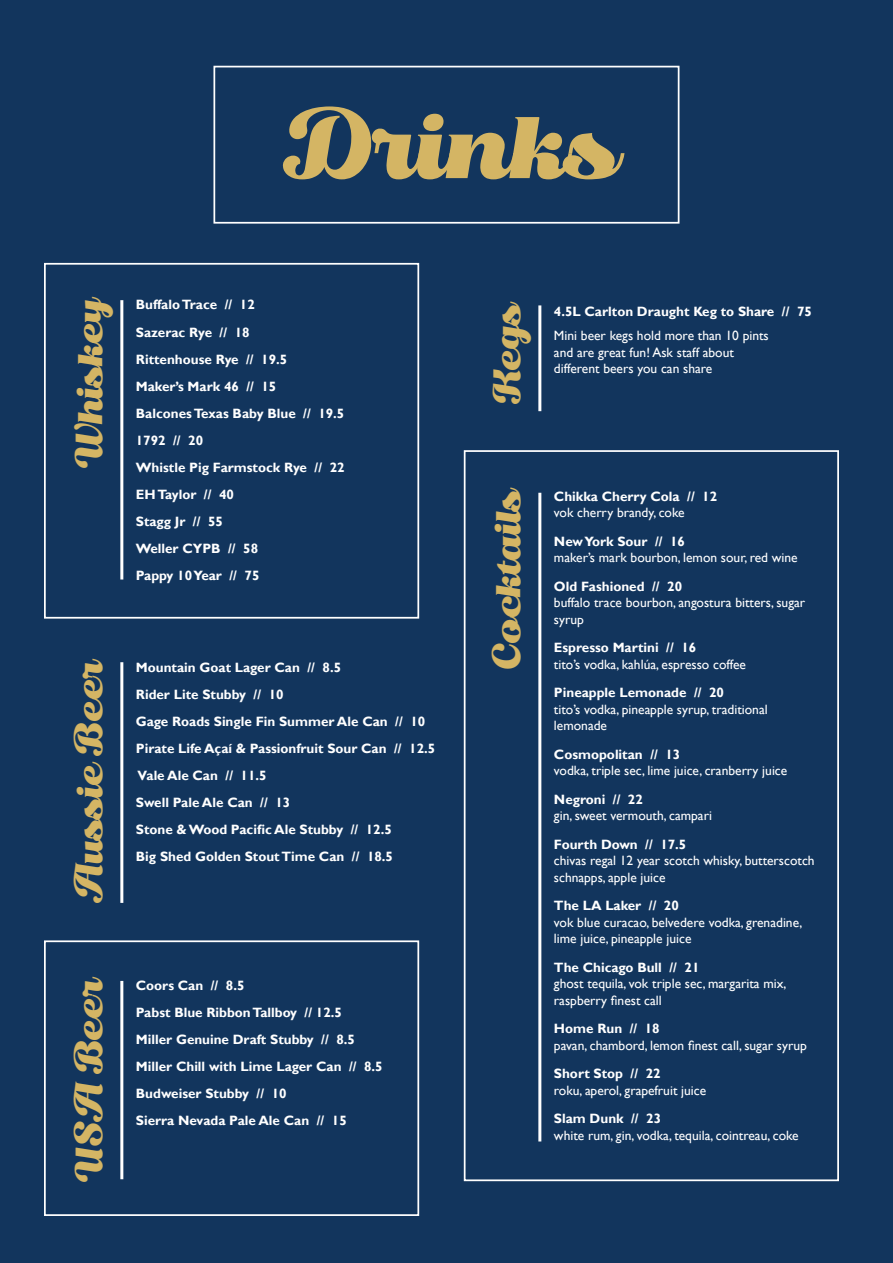
<style>
.page{position:relative;width:893px;height:1263px;background:#12355d}
.page>*{position:absolute;margin:0;border:0;box-sizing:border-box;transform-origin:0 0}
.t1{font:79.5px "Little Birds";color:#d4b564}
.t2{font:31.5px "Little Birds";color:#d4b564}
.t3{font:700 13.5px "Gill Sans";color:#fff}
.t4{font:13.5px/16.5px "Gill Sans";color:#fff}
</style>
<div class="page">
<div style="left:213px;top:66px;width:466px;height:158px;border:2px solid #fff"></div>
<hr style="left:120px;top:662px;width:3px;height:241px;background:#fff">
<hr style="left:120px;top:300px;width:3px;height:279px;background:#fff">
<div style="left:44px;top:263px;width:375px;height:356px;border:2px solid #fff"></div>
<hr style="left:538px;top:493px;width:3px;height:648px;background:#fff">
<div style="left:464px;top:450px;width:375px;height:731px;border:2px solid #fff"></div>
<hr style="left:538px;top:305px;width:3px;height:106px;background:#fff">
<hr style="left:120px;top:981px;width:3px;height:198px;background:#fff">
<div style="left:44px;top:940px;width:375px;height:276px;border:2px solid #fff"></div>
<p class="t1" style="left:278px;top:106px;width:339px">Drinks</p>
<p class="t2" style="left:74px;top:472px;width:174px;rotate:-90deg">Whiskey</p>
<p class="t3" style="left:136px;top:297px;width:120px">Buffalo Trace // 12</p>
<p class="t3" style="left:136px;top:324px;width:115px">Sazerac Rye // 18</p>
<p class="t3" style="left:136px;top:351px;width:153px">Rittenhouse Rye // 19.5</p>
<p class="t3" style="left:136px;top:378px;width:142px">Maker’s Mark 46 // 15</p>
<p class="t3" style="left:136px;top:405px;width:210px">Balcones Texas Baby Blue // 19.5</p>
<p class="t3" style="left:136px;top:432px;width:69px">1792 // 20</p>
<p class="t3" style="left:136px;top:459px;width:210px">Whistle Pig Farmstock Rye // 22</p>
<p class="t3" style="left:136px;top:486px;width:100px">EH Taylor // 40</p>
<p class="t3" style="left:136px;top:513px;width:89px">Stagg Jr // 55</p>
<p class="t3" style="left:136px;top:540px;width:124px">Weller CYPB // 58</p>
<p class="t3" style="left:136px;top:567px;width:125px">Pappy 10 Year // 75</p>
<p class="t2" style="left:74px;top:905px;width:248px;rotate:-90deg">Aussie Beer</p>
<p class="t3" style="left:136px;top:659px;width:207px">Mountain Goat Lager Can // 8.5</p>
<p class="t3" style="left:136px;top:686px;width:149px">Rider Lite Stubby // 10</p>
<p class="t3" style="left:136px;top:713px;width:291px">Gage Roads Single Fin Summer Ale Can // 10</p>
<p class="t3" style="left:136px;top:740px;width:301px">Pirate Life Açaí &amp; Passionfruit Sour Can // 12.5</p>
<p class="t3" style="left:138px;top:767px;width:131px">Vale Ale Can // 11.5</p>
<p class="t3" style="left:136px;top:794px;width:156px">Swell Pale Ale Can // 13</p>
<p class="t3" style="left:136px;top:821px;width:257px">Stone &amp; Wood Pacific Ale Stubby // 12.5</p>
<p class="t3" style="left:136px;top:848px;width:259px">Big Shed Golden Stout Time Can // 18.5</p>
<p class="t2" style="left:74px;top:1186px;width:210px;rotate:-90deg">USA Beer</p>
<p class="t3" style="left:136px;top:977px;width:110px">Coors Can // 8.5</p>
<p class="t3" style="left:136px;top:1004px;width:208px">Pabst Blue Ribbon Tallboy // 12.5</p>
<p class="t3" style="left:136px;top:1031px;width:221px">Miller Genuine Draft Stubby // 8.5</p>
<p class="t3" style="left:136px;top:1058px;width:248px">Miller Chill with Lime Lager Can // 8.5</p>
<p class="t3" style="left:136px;top:1085px;width:152px">Budweiser Stubby // 10</p>
<p class="t3" style="left:136px;top:1112px;width:212px">Sierra Nevada Pale Ale Can // 15</p>
<p class="t2" style="left:492px;top:407px;width:107px;rotate:-90deg">Kegs</p>
<p class="t3" style="left:554px;top:304px;width:259px">4.5L Carlton Draught Keg to Share // 75</p>
<p class="t4" style="left:554px;top:328px;width:216px">Mini beer kegs hold more than 10 pints</p>
<p class="t4" style="left:554px;top:344px;width:182px">and are great fun! Ask staff about</p>
<p class="t4" style="left:554px;top:361px;width:160px">different beers you can share</p>
<p class="t2" style="left:492px;top:671px;width:186px;rotate:-90deg">Cocktails</p>
<p class="t3" style="left:554px;top:488px;width:165px">Chikka Cherry Cola // 12</p>
<p class="t4" style="left:554px;top:504px;width:132px">vok cherry brandy, coke</p>
<p class="t3" style="left:554px;top:533px;width:133px">New York Sour // 16</p>
<p class="t4" style="left:554px;top:549px;width:245px">maker’s mark bourbon, lemon sour, red wine</p>
<p class="t3" style="left:554px;top:578px;width:130px">Old Fashioned // 20</p>
<p class="t4" style="left:554px;top:594px;width:253px">buffalo trace bourbon, angostura bitters, sugar syrup</p>
<p class="t3" style="left:554px;top:639px;width:144px">Espresso Martini // 16</p>
<p class="t4" style="left:554px;top:656px;width:194px">tito’s vodka, kahlúa, espresso coffee</p>
<p class="t3" style="left:554px;top:684px;width:172px">Pineapple Lemonade // 20</p>
<p class="t4" style="left:554px;top:701px;width:215px">tito’s vodka, pineapple syrup, traditional lemonade</p>
<p class="t3" style="left:554px;top:746px;width:128px">Cosmopolitan // 13</p>
<p class="t4" style="left:554px;top:762px;width:235px">vodka, triple sec, lime juice, cranberry juice</p>
<p class="t3" style="left:554px;top:791px;width:90px">Negroni // 22</p>
<p class="t4" style="left:554px;top:807px;width:160px">gin, sweet vermouth, campari</p>
<p class="t3" style="left:554px;top:836px;width:134px">Fourth Down // 17.5</p>
<p class="t4" style="left:554px;top:852px;width:262px">chivas regal 12 year scotch whisky, butterscotch schnapps, apple juice</p>
<p class="t3" style="left:554px;top:897px;width:126px">The LA Laker // 20</p>
<p class="t4" style="left:554px;top:914px;width:250px">vok blue curacao, belvedere vodka, grenadine, lime juice, pineapple juice</p>
<p class="t3" style="left:554px;top:959px;width:147px">The Chicago Bull // 21</p>
<p class="t4" style="left:554px;top:975px;width:234px">ghost tequila, vok triple sec, margarita mix, raspberry finest call</p>
<p class="t3" style="left:554px;top:1020px;width:107px">Home Run // 18</p>
<p class="t4" style="left:554px;top:1037px;width:254px">pavan, chambord, lemon finest call, sugar syrup</p>
<p class="t3" style="left:554px;top:1065px;width:108px">Short Stop // 22</p>
<p class="t4" style="left:554px;top:1082px;width:154px">roku, aperol, grapefruit juice</p>
<p class="t3" style="left:554px;top:1110px;width:109px">Slam Dunk // 23</p>
<p class="t4" style="left:554px;top:1127px;width:246px">white rum, gin, vodka, tequila, cointreau, coke</p>
</div>
